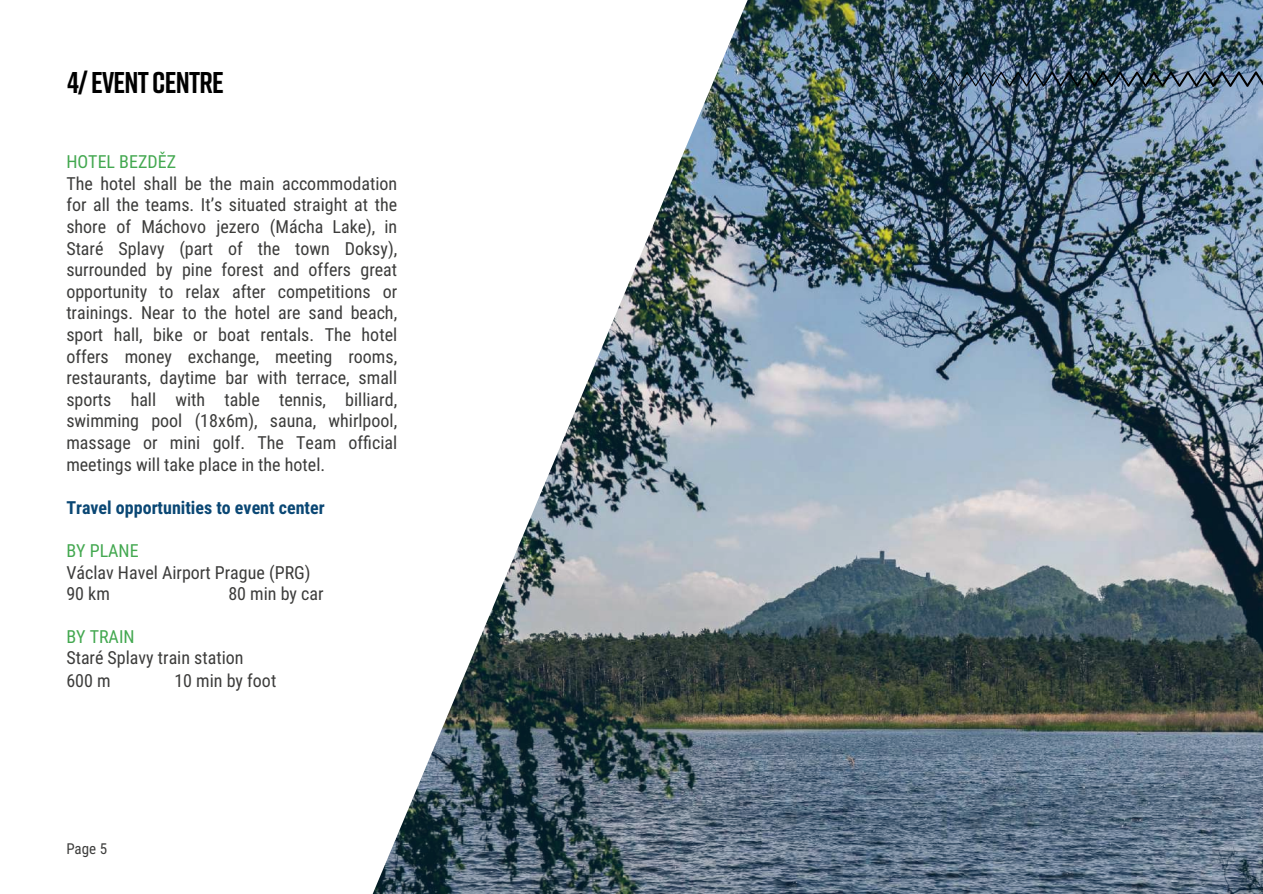
<style>
.page{position:relative;width:1263px;height:894px;background:#fff}
.page>*{position:absolute;margin:0;border:0;box-sizing:border-box;transform-origin:0 0}
.t1{font:700 30px "Rift";letter-spacing:-.025em;color:#000}
.t2{font:18px/21.6px "Roboto Condensed";color:#3c3c3b}
.t3{font:700 18px "Roboto Condensed";color:#0a4774}
.t4{font:18px "Roboto Condensed";color:#43a850}
.t5{font:15px "Roboto Condensed";color:#3c3c3b}
.s1{font-style:inherit}
</style>
<div class="page">
<img style="left:748px;top:0;width:515px;height:894px">
<svg style="left:372px;top:0;width:376px;height:894px"></svg>
<img style="left:865px;top:71px;width:398px;height:16px">
<h1 class="t1" style="left:68px;top:61px;width:158px">4/ EVENT CENTRE</h1>
<p class="t4" style="left:66px;top:149px;width:111px">HOTEL BEZDĚZ</p>
<p class="t2" style="left:66px;top:172px;width:332px;text-align:justify">The hotel shall be the main accommodation for all the teams. It’s situated straight at the shore of Máchovo jezero <span class="s1">(Mácha Lake),</span> in Staré Splavy <span class="s1">(</span>part of the town Doksy), surrounded by pine forest and offers great opportunity to relax after competitions or trainings. Near to the hotel are sand beach, sport hall, bike or boat rentals. The hotel offers money exchange, meeting rooms, restaurants, daytime bar with terrace, small sports hall with table tennis, billiard, swimming pool (18x6m), sauna, whirlpool, massage or mini golf. The Team official meetings will take place in the hotel.</p>
<p class="t3" style="left:66px;top:495px;width:260px">Travel opportunities to event center</p>
<p class="t4" style="left:66px;top:538px;width:74px">BY PLANE</p>
<p class="t2" style="left:66px;top:561px;width:246px">Václav Havel Airport Prague (PRG)<br>90 km</p>
<p class="t2" style="left:228px;top:582px;width:97px">80 min by car</p>
<p class="t4" style="left:66px;top:624px;width:70px">BY TRAIN</p>
<p class="t2" style="left:66px;top:646px;width:179px;line-height:23px">Staré Splavy train station<br>600 m</p>
<p class="t2" style="left:174px;top:669px;width:103px">10 min by foot</p>
<p class="t5" style="left:66px;top:839px;width:42px">Page 5</p>
</div>
